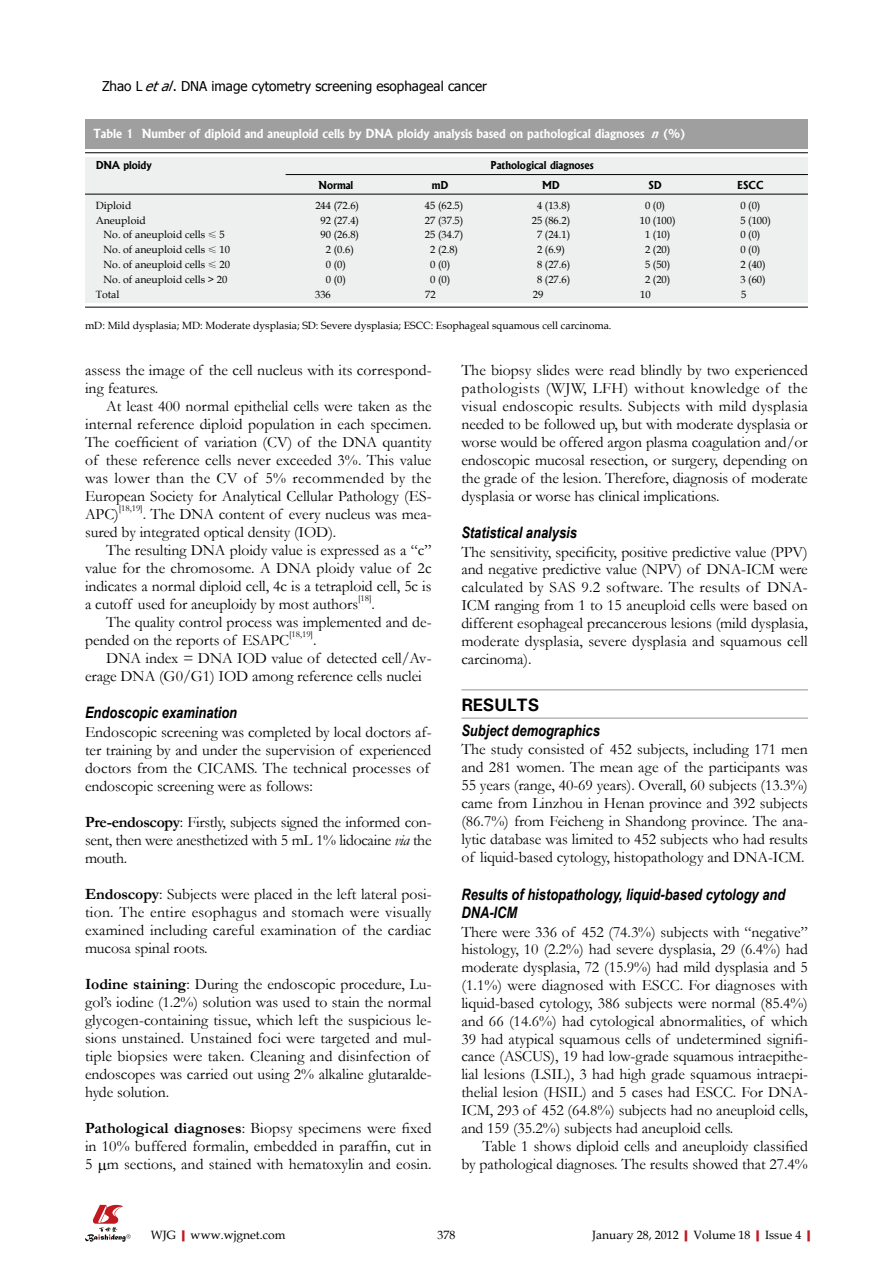
<style>
.page{position:relative;width:893px;height:1263px;background:#fff}
.page>*{position:absolute;margin:0;border:0;box-sizing:border-box;transform-origin:0 0}
.t1{font:700 18px "Univers";letter-spacing:-.01em;color:#000}
.t2{font:15.75px/18px "Garamond";letter-spacing:-.005em;color:#000;text-align:justify}
.t3{font:italic 700 15.75px/18.8px "Arial Narrow";color:#000}
.t4{font:13.5px "Tahoma";color:#000}
.t5{font:700 12px "Albertus";color:#fff}
.t6{font:12px "Book Antiqua";color:#000}
.t7{font:10.5px "Book Antiqua";color:#000}
.t8{font:700 10.5px "Albertus";color:#000}
.t9{font:9.15px "Garamond";letter-spacing:-.005em;color:#000}
.s1{font-style:italic}
.s2{font-family:"Sim Sun";font-size:9px}
.s3{font-weight:700}
.s4{font-weight:700;color:#c01920}
</style>
<div class="page">
<svg style="left:85px;top:1205px;width:46px;height:37px"></svg>
<div style="left:85px;top:119px;width:723px;height:29px;background:#9f9fa0"></div>
<div style="left:85px;top:157px;width:723px;height:145px;background:#eeefef"></div>
<hr style="left:85px;top:152px;width:723px;height:1px;background:#000">
<hr style="left:85px;top:307px;width:723px;height:1px;background:#000">
<hr style="left:85px;top:194px;width:723px;height:1px;background:#000">
<hr style="left:286px;top:174px;width:522px;height:1px;background:#000">
<hr style="left:461px;top:690px;width:347px;height:1px;background:#949495">
<hr style="left:461px;top:718px;width:347px;height:1px;background:#949495">
<p class="t4" style="left:102px;top:77px;width:386px">Zhao L <span class="s1">etal</span>. DNA image cytometry screening esophageal cancer</p>
<p class="t5" style="left:94px;top:126px;width:593px">Table 1 Number of diploid and aneuploid cells by DNA ploidy analysis based on pathological diagnoses <span class="s1">n</span> (%)</p>
<p class="t8" style="left:96px;top:159px;width:58px">DNA ploidy</p>
<p class="t8" style="left:491px;top:159px;width:105px">Pathological diagnoses</p>
<p class="t8" style="left:318px;top:179px;width:36px">Normal</p>
<p class="t8" style="left:432px;top:179px;width:18px">mD</p>
<p class="t8" style="left:542px;top:179px;width:19px">MD</p>
<p class="t8" style="left:648px;top:179px;width:15px">SD</p>
<p class="t8" style="left:737px;top:179px;width:28px">ESCC</p>
<p class="t7" style="left:96px;top:198px;width:37px">Diploid</p>
<p class="t7" style="left:315px;top:198px;width:45px">244 (72.6)</p>
<p class="t7" style="left:425px;top:198px;width:40px">45 (62.5)</p>
<p class="t7" style="left:537px;top:198px;width:35px">4 (13.8)</p>
<p class="t7" style="left:645px;top:198px;width:22px">0 (0)</p>
<p class="t7" style="left:740px;top:198px;width:22px">0 (0)</p>
<p class="t7" style="left:96px;top:213px;width:52px">Aneuploid</p>
<p class="t7" style="left:321px;top:213px;width:40px">92 (27.4)</p>
<p class="t7" style="left:425px;top:213px;width:40px">27 (37.5)</p>
<p class="t7" style="left:532px;top:213px;width:40px">25 (86.2)</p>
<p class="t7" style="left:640px;top:213px;width:37px">10 (100)</p>
<p class="t7" style="left:740px;top:213px;width:32px">5 (100)</p>
<p class="t7" style="left:104px;top:228px;width:123px">No. of aneuploid cells <span class="s2">≤</span> 5</p>
<p class="t7" style="left:321px;top:228px;width:40px">90 (26.8)</p>
<p class="t7" style="left:425px;top:228px;width:40px">25 (34.7)</p>
<p class="t7" style="left:537px;top:228px;width:35px">7 (24.1)</p>
<p class="t7" style="left:645px;top:228px;width:27px">1 (10)</p>
<p class="t7" style="left:740px;top:228px;width:22px">0 (0)</p>
<p class="t7" style="left:104px;top:242px;width:128px">No. of aneuploid cells <span class="s2">≤</span> 10</p>
<p class="t7" style="left:326px;top:242px;width:29px">2 (0.6)</p>
<p class="t7" style="left:430px;top:242px;width:29px">2 (2.8)</p>
<p class="t7" style="left:537px;top:242px;width:29px">2 (6.9)</p>
<p class="t7" style="left:645px;top:242px;width:27px">2 (20)</p>
<p class="t7" style="left:740px;top:242px;width:22px">0 (0)</p>
<p class="t7" style="left:104px;top:257px;width:128px">No. of aneuploid cells <span class="s2">≤</span> 20</p>
<p class="t7" style="left:326px;top:257px;width:22px">0 (0)</p>
<p class="t7" style="left:430px;top:257px;width:22px">0 (0)</p>
<p class="t7" style="left:537px;top:257px;width:35px">8 (27.6)</p>
<p class="t7" style="left:645px;top:257px;width:27px">5 (50)</p>
<p class="t7" style="left:740px;top:257px;width:27px">2 (40)</p>
<p class="t7" style="left:104px;top:272px;width:125px">No. of aneuploid cells &gt; 20</p>
<p class="t7" style="left:326px;top:272px;width:22px">0 (0)</p>
<p class="t7" style="left:430px;top:272px;width:22px">0 (0)</p>
<p class="t7" style="left:537px;top:272px;width:35px">8 (27.6)</p>
<p class="t7" style="left:645px;top:272px;width:27px">2 (20)</p>
<p class="t7" style="left:740px;top:272px;width:27px">3 (60)</p>
<p class="t7" style="left:96px;top:287px;width:25px">Total</p>
<p class="t7" style="left:315px;top:287px;width:17px">336</p>
<p class="t7" style="left:425px;top:287px;width:12px">72</p>
<p class="t7" style="left:533px;top:287px;width:12px">29</p>
<p class="t7" style="left:640px;top:287px;width:12px">10</p>
<p class="t7" style="left:741px;top:287px;width:7px">5</p>
<p class="t7" style="left:85px;top:318px;width:528px">mD: Mild dysplasia; MD: Moderate dysplasia; SD: Severe dysplasia; ESCC: Esophageal squamous cell carcinoma.</p>
<p class="t2" style="left:85px;top:361px;width:348px">assess the image of the cell nucleus with its correspond&shy;ing features.</p>
<p class="t2" style="left:85px;top:397px;width:348px;text-indent:21px">At least 400 normal epithelial cells were taken as the internal reference diploid population in each specimen.<br>The coefficient of variation (CV) of the DNA quantity of these reference cells never exceeded 3%. This value was lower than the CV of 5% recommended by the European Society for Analytical Cellular Pathology (ES-APC)</p>
<p class="t9" style="left:119px;top:502px;width:25px">[18,19]</p>
<p class="t2" style="left:85px;top:505px;width:348px;text-indent:58px">. The DNA content of every nucleus was mea&shy;sured by integrated optical density (IOD).</p>
<p class="t2" style="left:85px;top:541px;width:348px;text-indent:21px">The resulting DNA ploidy value is expressed as a “c” value for the chromosome. A DNA ploidy value of 2c indicates a normal diploid cell, 4c is a tetraploid cell, 5c is a cutoff used for aneuploidy by most authors</p>
<p class="t9" style="left:358px;top:592px;width:15px">[18]</p>
<p class="t2" style="left:371px;top:595px;width:5px">.</p>
<p class="t2" style="left:106px;top:613px;width:327px">The quality control process was implemented and de-</p>
<p class="t2" style="left:85px;top:631px;width:206px">pended on the reports of ESAPC</p>
<p class="t9" style="left:289px;top:628px;width:25px">[18,19]</p>
<p class="t2" style="left:313px;top:631px;width:5px">.</p>
<p class="t2" style="left:106px;top:649px;width:327px">DNA index = DNA IOD value of detected cell/Av-</p>
<p class="t2" style="left:85px;top:667px;width:338px">erage DNA (G0/G1) IOD among reference cells nuclei</p>
<p class="t3" style="left:85px;top:703px;width:154px">Endoscopic examination</p>
<p class="t2" style="left:85px;top:722px;width:348px;text-align:left">Endoscopic screening was completed by local doctors af&shy;ter training by and under the supervision of experienced doctors from the CICAMS. The technical processes of endoscopic screening were as follows:</p>
<p class="t2" style="left:85px;top:812px;width:348px"><span class="s3">Pre-endoscopy</span>: Firstly, subjects signed the informed con&shy;sent, then were anesthetized with 5 mL 1% lidocaine <span class="s1">via</span> the mouth.</p>
<p class="t2" style="left:85px;top:884px;width:348px"><span class="s3">Endoscopy</span>: Subjects were placed in the left lateral posi&shy;tion. The entire esophagus and stomach were visually examined including careful examination of the cardiac mucosa spinal roots.</p>
<p class="t2" style="left:85px;top:974px;width:348px;text-align:left"><span class="s3">Iodine staining</span>: During the endoscopic procedure, Lu&shy;gol’s iodine (1.2%) solution was used to stain the normal glycogen-containing tissue, which left the suspicious le&shy;sions unstained. Unstained foci were targeted and mul&shy;tiple biopsies were taken. Cleaning and disinfection of endoscopes was carried out using 2% alkaline glutaralde&shy;hyde solution.</p>
<p class="t2" style="left:85px;top:1118px;width:348px"><span class="s3">Pathological diagnoses</span>: Biopsy specimens were fixed in 10% buffered formalin, embedded in paraffin, cut in 5 m sections, and stained with hematoxylin and eosin.</p>
<p class="t2" style="left:461px;top:361px;width:348px">The biopsy slides were read blindly by two experienced pathologists (WJW, LFH) without knowledge of the visual endoscopic results. Subjects with mild dysplasia needed to be followed up, but with moderate dysplasia or worse would be offered argon plasma coagulation and/or endoscopic mucosal resection, or surgery, depending on the grade of the lesion. Therefore, diagnosis of moderate dysplasia or worse has clinical implications.</p>
<p class="t3" style="left:461px;top:523px;width:117px">Statistical analysis</p>
<p class="t2" style="left:461px;top:542px;width:348px">The sensitivity, specificity, positive predictive value (PPV) and negative predictive value (NPV) of DNA-ICM were calculated by SAS 9.2 software. The results of DNA-ICM ranging from 1 to 15 aneuploid cells were based on different esophageal precancerous lesions (mild dysplasia, moderate dysplasia, severe dysplasia and squamous cell carcinoma).</p>
<p class="t1" style="left:461px;top:693px;width:79px">RESULTS</p>
<p class="t3" style="left:461px;top:720px;width:140px">Subject demographics</p>
<p class="t2" style="left:461px;top:740px;width:348px">The study consisted of 452 subjects, including 171 men and 281 women. The mean age of the participants was 55 years (range, 40-69 years). Overall, 60 subjects (13.3%) came from Linzhou in Henan province and 392 subjects (86.7%) from Feicheng in Shandong province. The ana&shy;lytic database was limited to 452 subjects who had results of liquid-based cytology, histopathology and DNA-ICM.</p>
<p class="t3" style="left:461px;top:884px;width:325px">Results of histopathology, liquid-based cytology and<br>DNA-ICM</p>
<p class="t2" style="left:461px;top:922px;width:348px">There were 336 of 452 (74.3%) subjects with “negative” histology, 10 (2.2%) had severe dysplasia, 29 (6.4%) had moderate dysplasia, 72 (15.9%) had mild dysplasia and 5 (1.1%) were diagnosed with ESCC. For diagnoses with liquid-based cytology, 386 subjects were normal (85.4%) and 66 (14.6%) had cytological abnormalities, of which 39 had atypical squamous cells of undetermined signifi&shy;cance (ASCUS), 19 had low-grade squamous intraepithe&shy;lial lesions (LSIL), 3 had high grade squamous intraepi&shy;thelial lesion (HSIL) and 5 cases had ESCC. For DNA-ICM, 293 of 452 (64.8%) subjects had no aneuploid cells, and 159 (35.2%) subjects had aneuploid cells.</p>
<p class="t2" style="left:461px;top:1136px;width:348px;text-align:right">Table 1 shows diploid cells and aneuploidy classified<br>by pathological diagnoses. The results showed that 27.4%</p>
<p class="t6" style="left:151px;top:1226px;width:136px">WJG<span class="s4">|</span>www.wjgnet.com</p>
<p class="t6" style="left:437px;top:1226px;width:19px">378</p>
<p class="t6" style="left:592px;top:1226px;width:225px">January 28, 2012<span class="s4">|</span>Volume 18<span class="s4">|</span>Issue 4<span class="s4">|</span></p>
</div>
